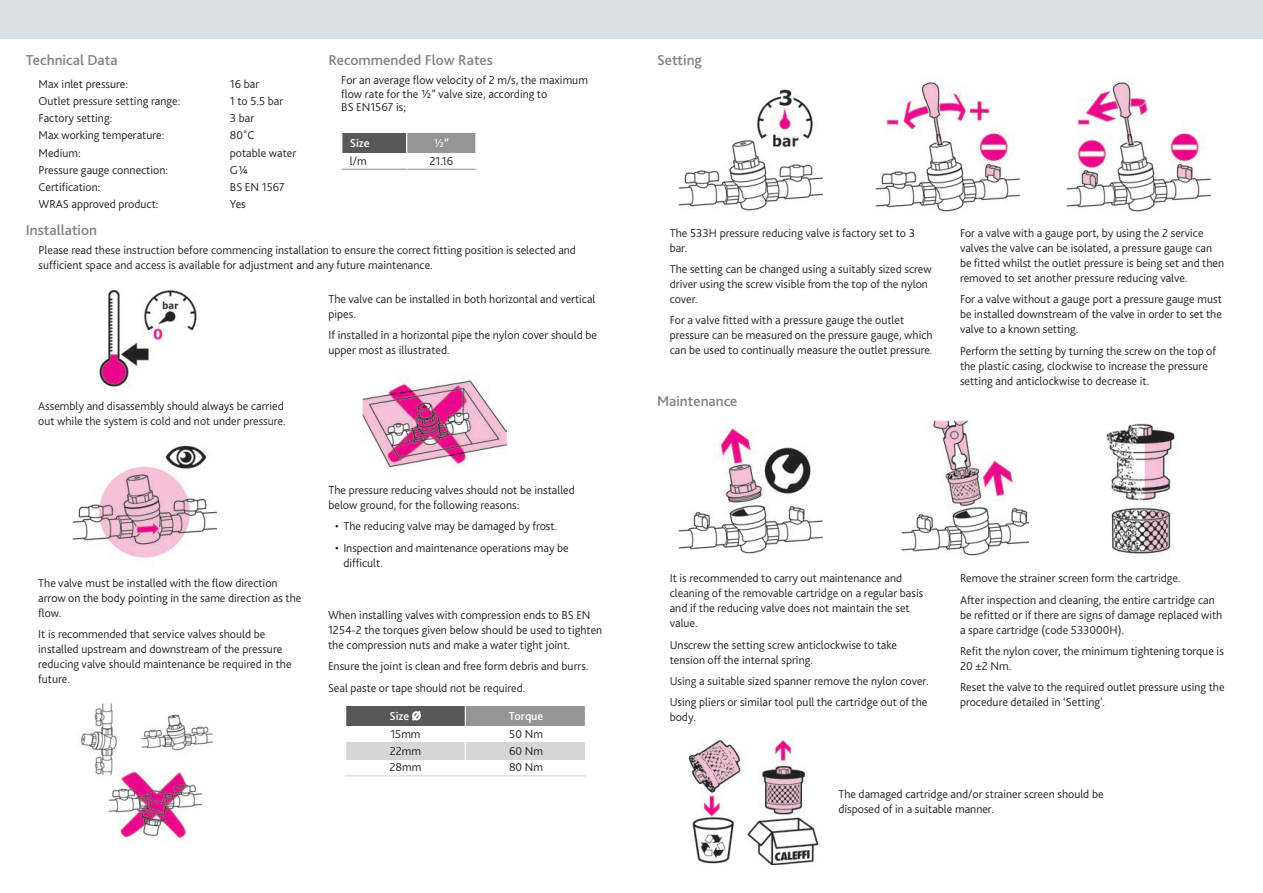
<style>
.page{position:relative;width:1263px;height:893px;background:#fff}
.page>*{position:absolute;margin:0;border:0;box-sizing:border-box;transform-origin:0 0}
.t1{font:500 15px "Bliss 2";color:#808285}
.t2{font:300 12px/15px "Bliss 2";color:#231f20}
.t3{font:500 12px "Bliss 2";color:#fff}
.t4{font:300 12px "Bliss 2";color:#fff}
.s1{font-weight:500}
</style>
<div class="page">
<hr style="left:341px;top:169px;width:135px;height:1px;background:#939598">
<div style="left:342px;top:133px;width:64px;height:20px;background:#57585a"></div>
<div style="left:407px;top:133px;width:68px;height:20px;background:#939598"></div>
<hr style="left:341px;top:133px;width:1px;height:37px;background:#fff">
<hr style="left:406px;top:133px;width:1px;height:37px;background:#fff">
<hr style="left:475px;top:133px;width:1px;height:37px;background:#fff">
<div style="left:346px;top:706px;width:119px;height:19px;background:#57585a"></div>
<div style="left:466px;top:706px;width:119px;height:19px;background:#939598"></div>
<div style="left:346px;top:742px;width:119px;height:17px;background:#d5d6d8"></div>
<div style="left:466px;top:742px;width:119px;height:17px;background:#d5d6d8"></div>
<hr style="left:345px;top:775px;width:241px;height:1px;background:#d5d6d8">
<div style="left:0;top:0;width:1263px;height:38px;background:#dadfe4"></div>
<img style="left:99px;top:290px;width:98px;height:97px">
<img style="left:73px;top:445px;width:144px;height:113px">
<img style="left:81px;top:703px;width:132px;height:138px">
<img style="left:363px;top:374px;width:144px;height:94px">
<img style="left:875px;top:82px;width:144px;height:130px">
<img style="left:678px;top:89px;width:144px;height:122px">
<img style="left:1067px;top:82px;width:144px;height:130px">
<img style="left:678px;top:428px;width:144px;height:126px">
<img style="left:901px;top:420px;width:127px;height:136px">
<img style="left:1106px;top:423px;width:69px;height:132px">
<img style="left:688px;top:738px;width:131px;height:126px">
<p class="t1" style="left:26px;top:54px;width:93px">Technical Data</p>
<p class="t2" style="left:39px;top:78px;width:91px">Max inlet pressure:</p>
<p class="t2" style="left:230px;top:78px;width:31px">16 bar</p>
<p class="t2" style="left:39px;top:95px;width:143px">Outlet pressure setting range:</p>
<p class="t2" style="left:230px;top:95px;width:55px">1 to 5.5 bar</p>
<p class="t2" style="left:39px;top:112px;width:75px">Factory setting:</p>
<p class="t2" style="left:230px;top:112px;width:26px">3 bar</p>
<p class="t2" style="left:39px;top:129px;width:127px">Max working temperature:</p>
<p class="t2" style="left:230px;top:129px;width:26px">80˚C</p>
<p class="t2" style="left:39px;top:146px;width:44px">Medium:</p>
<p class="t2" style="left:230px;top:146px;width:68px">potable water</p>
<p class="t2" style="left:39px;top:163px;width:131px">Pressure gauge connection:</p>
<p class="t2" style="left:230px;top:163px;width:20px">G¼</p>
<p class="t2" style="left:39px;top:180px;width:63px">Certification:</p>
<p class="t2" style="left:230px;top:180px;width:56px">BS EN 1567</p>
<p class="t2" style="left:39px;top:198px;width:121px">WRAS approved product:</p>
<p class="t2" style="left:230px;top:198px;width:17px">Yes</p>
<p class="t1" style="left:328px;top:54px;width:166px">Recommended Flow Rates</p>
<p class="t2" style="left:341px;top:75px;width:248px;line-height:13.5px">For an average flow velocity of 2 m/s, the maximum flow rate for the ½” valve size, according to<br>BS EN1567 is;</p>
<p class="t3" style="left:350px;top:138px;width:21px">Size</p>
<p class="t4" style="left:434px;top:138px;width:17px">½<span class="s1">”</span></p>
<p class="t2" style="left:350px;top:155px;width:18px">l/m</p>
<p class="t2" style="left:429px;top:155px;width:25px">21.16</p>
<p class="t1" style="left:26px;top:224px;width:73px">Installation</p>
<p class="t2" style="left:39px;top:244px;width:539px">Please read these instruction before commencing installation to ensure the correct fitting position is selected and sufficient space and access is available for adjustment and any future maintenance.</p>
<p class="t2" style="left:38px;top:399px;width:249px">Assembly and disassembly should always be carried out while the system is cold and not under pressure.</p>
<p class="t2" style="left:38px;top:577px;width:265px">The valve must be installed with the flow direction arrow on the body pointing in the same direction as the flow.</p>
<p class="t2" style="left:38px;top:628px;width:255px">It is recommended that service valves should be installed upstream and downstream of the pressure reducing valve should maintenance be required in the future.</p>
<p class="t2" style="left:328px;top:292px;width:268px">The valve can be installed in both horizontal and vertical pipes.</p>
<p class="t2" style="left:328px;top:329px;width:270px">If installed in a horizontal pipe the nylon cover should be upper most as illustrated.</p>
<p class="t2" style="left:328px;top:484px;width:248px">The pressure reducing valves should not be installed below ground, for the following reasons:</p>
<p class="t2" style="left:335px;top:520px;width:224px">• The reducing valve may be damaged by frost.</p>
<p class="t2" style="left:343px;top:541px;width:227px;text-indent:-8px">• Inspection and maintenance operations may be difficult.</p>
<p class="t2" style="left:328px;top:608px;width:276px">When installing valves with compression ends to BS EN<br>1254-2 the torques given below should be used to tighten the compression nuts and make a water tight joint.</p>
<p class="t2" style="left:328px;top:660px;width:262px">Ensure the joint is clean and free form debris and burrs.</p>
<p class="t2" style="left:328px;top:681px;width:199px">Seal paste or tape should not be required.</p>
<p class="t3" style="left:390px;top:711px;width:33px">Size Ø</p>
<p class="t3" style="left:509px;top:711px;width:36px">Torque</p>
<p class="t2" style="left:390px;top:727px;width:32px">15mm</p>
<p class="t2" style="left:509px;top:727px;width:35px">50 Nm</p>
<p class="t2" style="left:390px;top:744px;width:33px">22mm</p>
<p class="t2" style="left:509px;top:744px;width:35px">60 Nm</p>
<p class="t2" style="left:390px;top:761px;width:33px">28mm</p>
<p class="t2" style="left:509px;top:761px;width:36px">80 Nm</p>
<p class="t1" style="left:657px;top:54px;width:47px">Setting</p>
<p class="t2" style="left:670px;top:226px;width:247px">The 533H pressure reducing valve is factory set to 3 bar.</p>
<p class="t2" style="left:670px;top:263px;width:263px">The setting can be changed using a suitably sized screw driver using the screw visible from the top of the nylon cover.</p>
<p class="t2" style="left:670px;top:314px;width:264px">For a valve fitted with a pressure gauge the outlet pressure can be measured on the pressure gauge, which can be used to continually measure the outlet pressure.</p>
<p class="t1" style="left:657px;top:395px;width:82px">Maintenance</p>
<p class="t2" style="left:960px;top:226px;width:266px">For a valve with a gauge port, by using the 2 service valves the valve can be isolated, a pressure gauge can be fitted whilst the outlet pressure is being set and then removed to set another pressure reducing valve.</p>
<p class="t2" style="left:960px;top:293px;width:263px;text-align:justify">For a valve without a gauge port a pressure gauge must be installed downstream of the valve in order to set the valve to a known setting.</p>
<p class="t2" style="left:960px;top:344px;width:257px">Perform the setting by turning the screw on the top of the plastic casing, clockwise to increase the pressure setting and anticlockwise to decrease it.</p>
<p class="t2" style="left:670px;top:572px;width:255px">It is recommended to carry out maintenance and cleaning of the removable cartridge on a regular basis and if the reducing valve does not maintain the set value.</p>
<p class="t2" style="left:670px;top:638px;width:229px">Unscrew the setting screw anticlockwise to take tension off the internal spring.</p>
<p class="t2" style="left:670px;top:675px;width:260px">Using a suitable sized spanner remove the nylon cover.</p>
<p class="t2" style="left:670px;top:696px;width:259px">Using pliers or similar tool pull the cartridge out of the body.</p>
<p class="t2" style="left:960px;top:572px;width:222px">Remove the strainer screen form the cartridge.</p>
<p class="t2" style="left:960px;top:593px;width:264px">After inspection and cleaning, the entire cartridge can be refitted or if there are signs of damage replaced with a spare cartridge (code 533000H).</p>
<p class="t2" style="left:960px;top:645px;width:265px">Refit the nylon cover, the minimum tightening torque is<br>20 ±2 Nm.</p>
<p class="t2" style="left:960px;top:681px;width:266px">Reset the valve to the required outlet pressure using the procedure detailed in ‘Setting’.</p>
<p class="t2" style="left:838px;top:787px;width:267px">The damaged cartridge and/or strainer screen should be disposed of in a suitable manner.</p>
</div>
